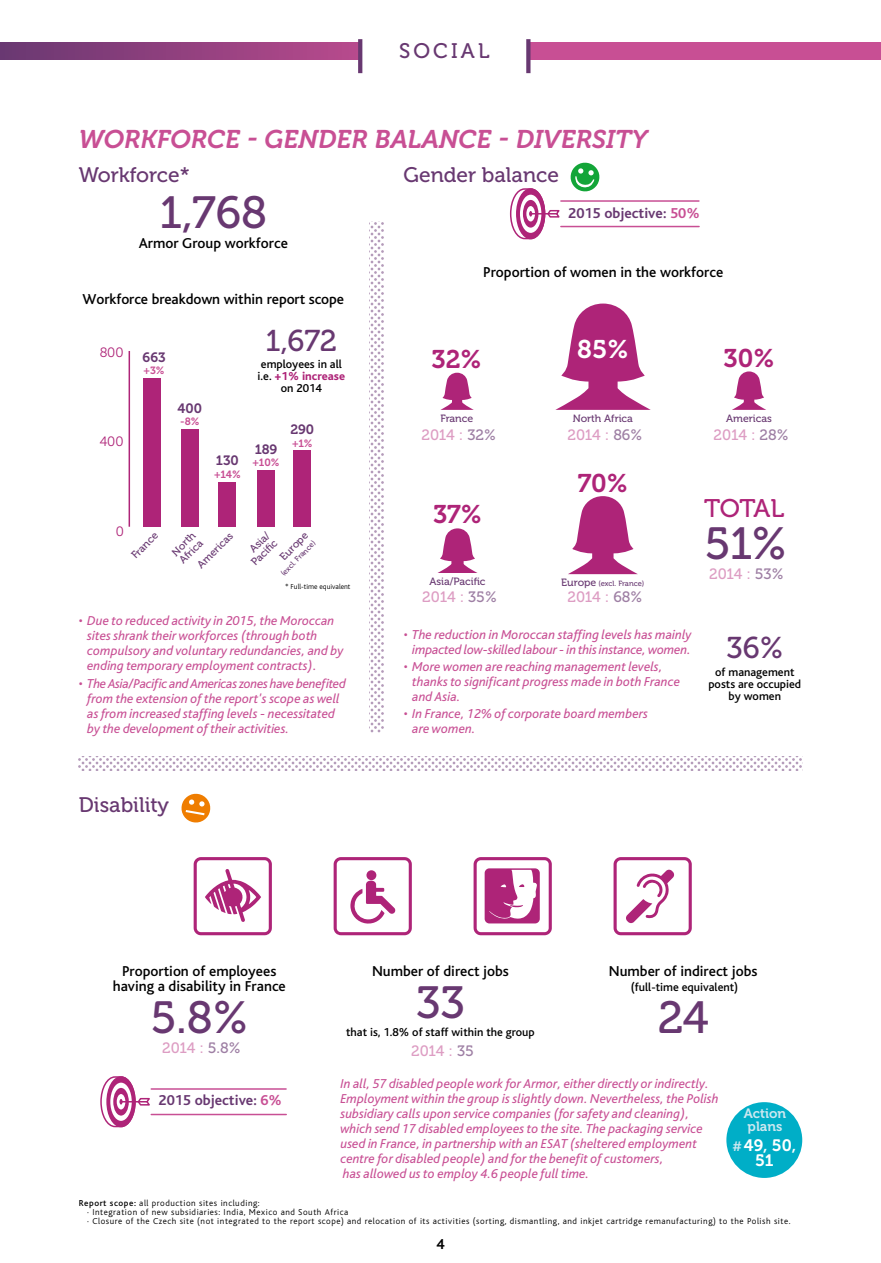
<style>
.page{position:relative;width:881px;height:1263px;background:#fff}
.page>*{position:absolute;margin:0;border:0;box-sizing:border-box;transform-origin:0 0}
.t1{font:45px "Museo 500";color:#683871}
.t2{font:30px "Museo 500";color:#683871}
.t3{font:italic 25.5px "Museo 700";color:#c84f94}
.t4{font:25.5px "Museo 700";color:#ae2478}
.t5{font:25.5px "Museo 500";letter-spacing:-.02em;color:#ae2478}
.t6{font:25.5px "Museo 700";color:#fff}
.t7{font:21px "Museo 500";color:#683871}
.t8{font:16.5px/15px "Museo 700";color:#fff;text-align:center}
.t9{font:500 15px/15px "Bliss";color:#000;text-align:center}
.t10{font:15px "Museo 500";letter-spacing:-.005em;color:#dd9dc3}
.t11{font:700 15px "Bliss";color:#683871}
.t12{font:700 15px "Bliss";color:#000}
.t13{font:italic 13.5px/15px "Bliss";color:#c84f94}
.t14{font:13.5px "Museo 700";letter-spacing:-.005em;color:#683871}
.t15{font:13.5px/13.5px "Museo 700";color:#cde8f0}
.t16{font:13.5px "Museo 300";color:#ae2478}
.t17{font:500 12px/12px "Bliss";color:#000;text-align:center}
.t18{font:10.5px/10.5px "Museo 500";color:#683871}
.t19{font:10.5px "Museo 700";color:#c84f94}
.t20{font:300 9px/9px "Bliss";letter-spacing:.06em;color:#000}
.t21{font:7.5px "Museo 500";color:#683871}
.t22{font:300 7.5px "Bliss";color:#000}
.s1{font-weight:800;color:#ae2478}
.s2{color:#c84f94}
.s3{color:#9e7fa4}
.s4{font-size:10.5px}
.s5{font-size:13.5px;color:#cde8f0}
.s6{font-weight:500}
</style>
<div class="page">
<svg style="left:0;top:43px;width:880px;height:17px;background:#ab4789"></svg>
<svg style="left:358px;top:39px;width:172px;height:34px"></svg>
<div style="left:362px;top:37px;width:164px;height:41px;background:#fff"></div>
<svg style="left:369px;top:222px;width:14px;height:511px"></svg>
<svg style="left:79px;top:756px;width:722px;height:14px"></svg>
<svg style="left:555px;top:304px;width:95px;height:106px"></svg>
<svg style="left:732px;top:371px;width:34px;height:39px"></svg>
<svg style="left:440px;top:373px;width:33px;height:37px"></svg>
<div style="left:726px;top:1102px;width:75px;height:76px;background:#00aec7;border-radius:50%"></div>
<svg style="left:437px;top:528px;width:40px;height:45px"></svg>
<svg style="left:568px;top:496px;width:69px;height:78px"></svg>
<svg style="left:509px;top:188px;width:52px;height:52px"></svg>
<hr style="left:530px;top:213px;width:26px;height:2px;background:#ae2478">
<hr style="left:560px;top:226px;width:138px;height:1px;background:#c84f94">
<hr style="left:560px;top:200px;width:138px;height:2px;background:#c84f94">
<div style="left:144px;top:378px;width:17px;height:149px;background:#ae2478"></div>
<div style="left:181px;top:429px;width:17px;height:98px;background:#ae2478"></div>
<div style="left:219px;top:482px;width:17px;height:45px;background:#ae2478"></div>
<div style="left:257px;top:470px;width:17px;height:57px;background:#ae2478"></div>
<div style="left:294px;top:451px;width:17px;height:76px;background:#ae2478"></div>
<hr style="left:128px;top:351px;width:2px;height:176px;background:#ae2478">
<svg style="left:613px;top:857px;width:78px;height:78px"></svg>
<svg style="left:193px;top:857px;width:79px;height:78px"></svg>
<svg style="left:333px;top:857px;width:78px;height:78px"></svg>
<div style="left:366px;top:870px;width:10px;height:10px;background:#ae2478;border-radius:50%"></div>
<svg style="left:473px;top:857px;width:78px;height:78px"></svg>
<svg style="left:100px;top:1076px;width:52px;height:52px"></svg>
<hr style="left:151px;top:1114px;width:135px;height:1px;background:#c84f94">
<hr style="left:151px;top:1088px;width:135px;height:2px;background:#c84f94">
<svg style="left:181px;top:793px;width:29px;height:30px"></svg>
<svg style="left:570px;top:162px;width:29px;height:30px"></svg>
<h3 class="t7" style="left:399px;top:40px;width:92px">SOCIAL</h3>
<h3 class="t3" style="left:79px;top:124px;width:570px">WORKFORCE - GENDER BALANCE - DIVERSITY</h3>
<h3 class="t7" style="left:79px;top:163px;width:113px">Workforce*</h3>
<h3 class="t7" style="left:403px;top:163px;width:157px">Gender balance</h3>
<h1 class="t1" style="left:159px;top:188px;width:109px">1,768</h1>
<p class="t9" style="left:139px;top:236px;width:151px">Armor Group workforce</p>
<p class="t9" style="left:83px;top:291px;width:263px">Workforce breakdown within report scope</p>
<p class="t16" style="left:100px;top:345px;width:25px">800</p>
<p class="t14" style="left:142px;top:349px;width:24px">663</p>
<p class="t19" style="left:143px;top:365px;width:22px">+3%</p>
<p class="t14" style="left:177px;top:400px;width:26px">400</p>
<p class="t19" style="left:180px;top:416px;width:21px">-8%</p>
<h2 class="t2" style="left:265px;top:324px;width:73px">1,672</h2>
<p class="t17" style="left:257px;top:359px;width:89px">employees in all i.e. <span class="s1">+1% increase </span>on 2014</p>
<p class="t14" style="left:290px;top:422px;width:25px">290</p>
<p class="t16" style="left:100px;top:434px;width:25px">400</p>
<p class="t19" style="left:292px;top:437px;width:22px">+1%</p>
<p class="t14" style="left:254px;top:442px;width:24px">189</p>
<p class="t19" style="left:252px;top:457px;width:29px">+10%</p>
<p class="t14" style="left:216px;top:453px;width:24px">130</p>
<p class="t19" style="left:214px;top:468px;width:28px">+14%</p>
<p class="t16" style="left:116px;top:524px;width:10px">0</p>
<p class="t18" style="left:170px;top:550px;width:30px;rotate:-45deg">North<br>Africa</p>
<p class="t18" style="left:242px;top:553px;width:33px;text-align:right;rotate:-45deg">Asia/<br>Pacifi c</p>
<p class="t18" style="left:129px;top:553px;width:34px;rotate:-45deg">France</p>
<p class="t18" style="left:195px;top:562px;width:47px;rotate:-45deg">Americas</p>
<p class="t18" style="left:278px;top:555px;width:36px;rotate:-45deg">Europe</p>
<p class="t21" style="left:279px;top:571px;width:48px;rotate:-45deg">(excl. France)</p>
<p class="t22" style="left:285px;top:583px;width:67px">* Full-time equivalent</p>
<p class="t13" style="left:87px;top:614px;width:257px;text-indent:-9px">• Due to reduced activity in 2015, the Moroccan sites shrank their workforces (through both compulsory and voluntary redundancies, and by ending temporary employment contracts).</p>
<p class="t13" style="left:87px;top:676px;width:260px;text-indent:-9px">• The Asia/Pacific and Americas zones have benefited from the extension of the report's scope as well as from increased staffing levels - necessitated by the development of their activities.</p>
<h3 class="t7" style="left:79px;top:793px;width:92px">Disability</h3>
<p class="t11" style="left:568px;top:206px;width:133px">2015 objective: <span class="s2">50%</span></p>
<p class="t9" style="left:483px;top:265px;width:241px">Proportion of women in the workforce</p>
<h3 class="t4" style="left:431px;top:345px;width:52px">32%</h3>
<h3 class="t6" style="left:577px;top:335px;width:53px">85%</h3>
<h3 class="t4" style="left:723px;top:344px;width:52px">30%</h3>
<p class="t18" style="left:440px;top:413px;width:34px">France</p>
<p class="t10" style="left:421px;top:426px;width:76px">2014 : <span class="s3">32%</span></p>
<p class="t18" style="left:572px;top:413px;width:62px">North Africa</p>
<p class="t10" style="left:567px;top:426px;width:76px">2014 : <span class="s3">86%</span></p>
<p class="t18" style="left:726px;top:413px;width:47px">Americas</p>
<p class="t10" style="left:713px;top:426px;width:76px">2014 : <span class="s3">28%</span></p>
<h3 class="t4" style="left:433px;top:500px;width:50px">37%</h3>
<p class="t18" style="left:429px;top:576px;width:57px">Asia/Pacific</p>
<p class="t10" style="left:422px;top:588px;width:76px">2014 : <span class="s3">35%</span></p>
<h3 class="t4" style="left:577px;top:469px;width:51px">70%</h3>
<p class="t21" style="left:561px;top:579px;width:84px"><span class="s4">Europe</span> (excl. France)</p>
<p class="t10" style="left:567px;top:588px;width:76px">2014 : <span class="s3">68%</span></p>
<p class="t13" style="left:403px;top:627px;width:289px;text-align:center">• The reduction in Moroccan staffing levels has mainly impacted low-skilled labour - in this instance, women.</p>
<p class="t13" style="left:412px;top:659px;width:269px;text-indent:-9px">• More women are reaching management levels, thanks to significant progress made in both France and Asia.</p>
<p class="t13" style="left:412px;top:706px;width:237px;text-indent:-9px">• In France, 12% of corporate board members are women.</p>
<h3 class="t5" style="left:704px;top:494px;width:82px">TOTAL</h3>
<h1 class="t1" style="left:704px;top:519px;width:84px">51%</h1>
<p class="t10" style="left:708px;top:566px;width:76px">2014 : <span class="s3">53%</span></p>
<h2 class="t2" style="left:726px;top:631px;width:58px">36%</h2>
<p class="t17" style="left:708px;top:666px;width:94px">of management posts are occupied by women</p>
<p class="t9" style="left:113px;top:964px;width:174px">Proportion of employees having a disability in France</p>
<h1 class="t1" style="left:150px;top:993px;width:99px">5.8%</h1>
<p class="t10" style="left:162px;top:1039px;width:80px">2014 : <span class="s3">5.8%</span></p>
<p class="t11" style="left:158px;top:1092px;width:125px">2015 objective: <span class="s2">6%</span></p>
<p class="t9" style="left:372px;top:964px;width:138px">Number of direct jobs</p>
<h1 class="t1" style="left:416px;top:978px;width:50px">33</h1>
<p class="t10" style="left:411px;top:1042px;width:64px">2014 : <span class="s3">35</span></p>
<p class="t17" style="left:346px;top:1026px;width:190px">that is, 1.8% of staff within the group</p>
<p class="t9" style="left:608px;top:964px;width:150px">Number of indirect jobs</p>
<p class="t17" style="left:630px;top:981px;width:109px">(full-time equivalent)</p>
<h1 class="t1" style="left:657px;top:993px;width:52px">24</h1>
<p class="t13" style="left:340px;top:1076px;width:379px">In all, 57 disabled people work for Armor, either directly or indirectly.<br>Employment within the group is slightly down. Nevertheless, the Polish subsidiary calls upon service companies (for safety and cleaning), which send 17 disabled employees to the site. The packaging service used in France, in partnership with an ESAT (sheltered employment centre for disabled people) and for the benefit of customers,<br>has allowed us to employ 4.6 people full time.</p>
<p class="t15" style="left:743px;top:1106px;width:44px">Action plans</p>
<p class="t8" style="left:732px;top:1138px;width:65px"><span class="s5">#</span> 49, 50,<br>51</p>
<p class="t20" style="left:87px;top:1199px;width:704px;text-indent:-9px"><span class="s6">Report scope:</span> all production sites including:<br>· Integration of new subsidiaries: India, Mexico and South Africa<br>· Closure of the Czech site (not integrated to the report scope) and relocation of its activities (sorting, dismantling, and inkjet cartridge remanufacturing) to the Polish site.</p>
<p class="t12" style="left:436px;top:1236px;width:10px">4</p>
</div>
